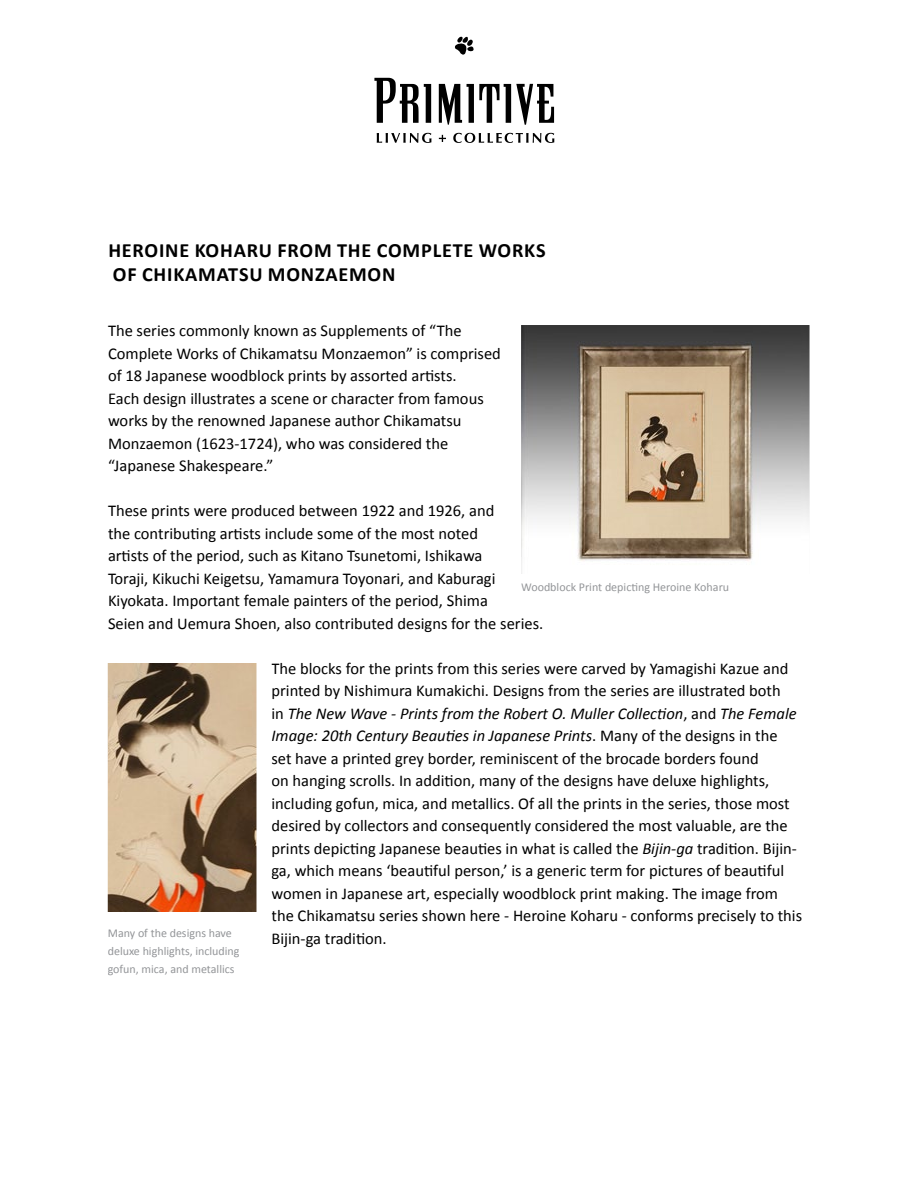
<style>
.page{position:relative;width:918px;height:1188px;background:#fff}
.page>*{position:absolute;margin:0;border:0;box-sizing:border-box;transform-origin:0 0}
.t1{font:700 20.25px/24px "Calibri";letter-spacing:.04em;color:#000}
.t2{font:16.5px/22.5px "Calibri";color:#000}
.t3{font:12px/18px "Calibri";color:#939598}
.s1{font-style:italic}
</style>
<div class="page">
<svg style="left:439px;top:84px;width:115px;height:41px"></svg>
<svg style="left:374px;top:78px;width:57px;height:45px"></svg>
<svg style="left:455px;top:37px;width:19px;height:18px"></svg>
<svg style="left:377px;top:133px;width:55px;height:10px"></svg>
<svg style="left:439px;top:135px;width:7px;height:7px"></svg>
<svg style="left:453px;top:133px;width:101px;height:10px"></svg>
<svg style="left:521px;top:325px;width:289px;height:249px"></svg>
<svg style="left:107px;top:663px;width:150px;height:249px"></svg>
<p class="t1" style="left:108px;top:238px;width:439px">HEROINE KOHARU FROM THE COMPLETE WORKS<br>OF CHIKAMATSU MONZAEMON</p>
<p class="t2" style="left:108px;top:320px;width:394px">The series commonly known as Supplements of “The Complete Works of Chikamatsu Monzaemon” is comprised of 18 Japanese woodblock prints by assorted artists.<br>Each design illustrates a scene or character from famous works by the renowned Japanese author Chikamatsu Monzaemon (1623-1724), who was considered the “Japanese Shakespeare.”</p>
<p class="t2" style="left:108px;top:500px;width:437px">These prints were produced between 1922 and 1926, and<br>the contributing artists include some of the most noted<br>artists of the period, such as Kitano Tsunetomi, Ishikawa<br>Toraji, Kikuchi Keigetsu, Yamamura Toyonari, and Kaburagi Kiyokata. Important female painters of the period, Shima<br>Seien and Uemura Shoen, also contributed designs for the series.</p>
<p class="t2" style="left:271px;top:657px;width:532px">The blocks for the prints from this series were carved by Yamagishi Kazue and printed by Nishimura Kumakichi. Designs from the series are illustrated both<br>in <span class="s1">The New Wave - Prints from the Robert O. Muller Collection</span>, and <span class="s1">The Female Image: 20th Century Beauties in Japanese Prints</span>. Many of the designs in the<br>set have a printed grey border, reminiscent of the brocade borders found<br>on hanging scrolls. In addition, many of the designs have deluxe highlights, including gofun, mica, and metallics. Of all the prints in the series, those most desired by collectors and consequently considered the most valuable, are the prints depicting Japanese beauties in what is called the <span class="s1">Bijin-ga</span> tradition. Bijin&shy;ga, which means ‘beautiful person,’ is a generic term for pictures of beautiful women in Japanese art, especially woodblock print making. The image from the Chikamatsu series shown here - Heroine Koharu - conforms precisely to this Bijin-ga tradition.</p>
<p class="t3" style="left:521px;top:578px;width:209px">Woodblock Print depicting Heroine Koharu</p>
<p class="t3" style="left:108px;top:924px;width:133px">Many of the designs have deluxe highlights, including gofun, mica, and metallics</p>
</div>
